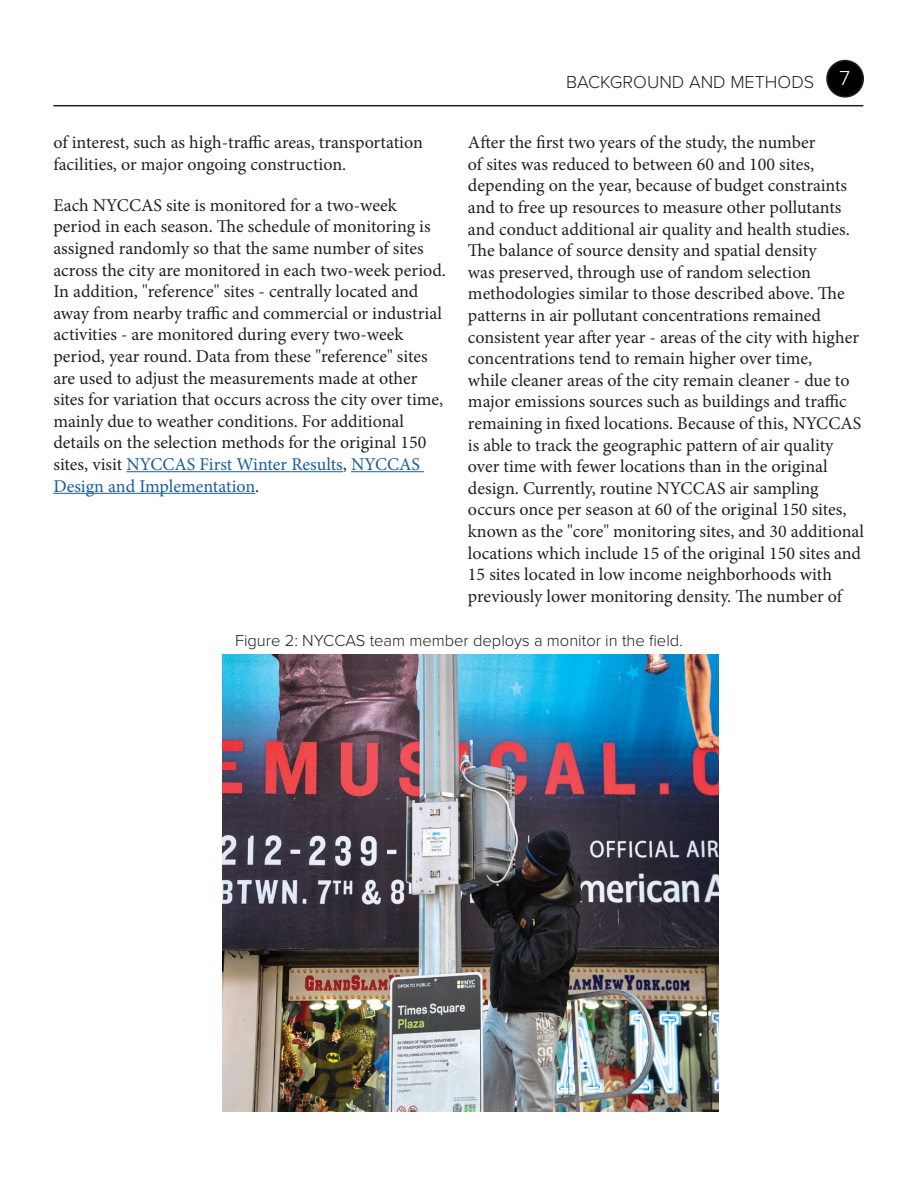
<style>
.page{position:relative;width:918px;height:1188px;background:#fff}
.page>*{position:absolute;margin:0;border:0;box-sizing:border-box;transform-origin:0 0}
.t1{font:18px/21.6px "Minion Pro";color:#231f20}
.t2{font:300 18px "Proxima Nova";color:#231f20}
.t3{font:300 16.5px "Proxima Nova";color:#231f20}
.s1{font-size:21px;color:#fff}
.s2{color:#175d9e}
</style>
<div class="page">
<hr style="left:53px;top:105px;width:810px;height:1px;background:#231f20">
<div style="left:827px;top:61px;width:36px;height:36px;background:#000;border-radius:50%"></div>
<div style="left:826px;top:60px;width:38px;height:38px;border:2px solid #231f20;border-radius:50%"></div>
<img style="left:222px;top:655px;width:496px;height:457px">
<hr style="left:126px;top:471px;width:217px;height:1px;background:#175d9e">
<hr style="left:351px;top:471px;width:73px;height:1px;background:#175d9e">
<hr style="left:53px;top:493px;width:202px;height:1px;background:#175d9e">
<p class="t2" style="left:566px;top:68px;width:285px">BACKGROUND AND METHODS <span class="s1">7</span></p>
<p class="t1" style="left:53px;top:132px;width:371px">of interest, such as high-traffic areas, transportation facilities, or major ongoing construction.</p>
<p class="t1" style="left:468px;top:132px;width:398px">After the first two years of the study, the number<br>of sites was reduced to between 60 and 100 sites, depending on the year, because of budget constraints and to free up resources to measure other pollutants and conduct additional air quality and health studies.<br>The balance of source density and spatial density<br>was preserved, through use of random selection methodologies similar to those described above. The patterns in air pollutant concentrations remained consistent year after year - areas of the city with higher concentrations tend to remain higher over time,<br>while cleaner areas of the city remain cleaner - due to major emissions sources such as buildings and traffic remaining in fixed locations. Because of this, NYCCAS is able to track the geographic pattern of air quality over time with fewer locations than in the original design. Currently, routine NYCCAS air sampling occurs once per season at 60 of the original 150 sites, known as the "core" monitoring sites, and 30 additional locations which include 15 of the original 150 sites and 15 sites located in low income neighborhoods with previously lower monitoring density. The number of</p>
<p class="t3" style="left:235px;top:628px;width:449px">Figure 2: NYCCAS team member deploys a monitor in the field.</p>
<p class="t1" style="left:53px;top:194px;width:394px">Each NYCCAS site is monitored for a two-week period in each season. The schedule of monitoring is assigned randomly so that the same number of sites across the city are monitored in each two-week period.<br>In addition, "reference" sites - centrally located and away from nearby traffic and commercial or industrial activities - are monitored during every two-week period, year round. Data from these "reference" sites are used to adjust the measurements made at other sites for variation that occurs across the city over time, mainly due to weather conditions. For additional details on the selection methods for the original 150 sites, visit <span class="s2">NYCCAS First Winter Results</span>, <span class="s2">NYCCAS Design and Implementation</span>.</p>
</div>
